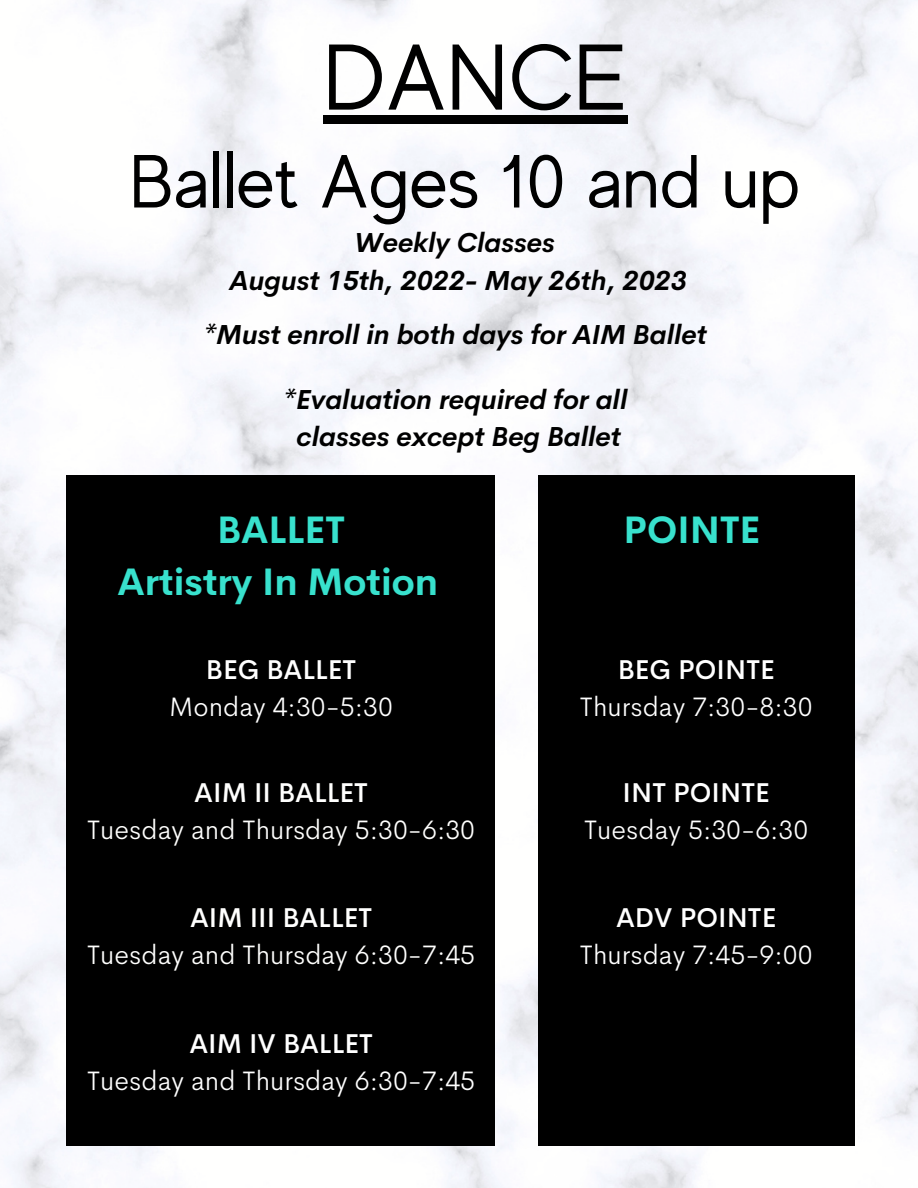
<style>
.page{position:relative;width:918px;height:1188px;background:#fff}
.page>*{position:absolute;margin:0;border:0;box-sizing:border-box;transform-origin:0 0}
.t1{font:93px "MADE Evolve Sans";color:#000}
.t2{font:75px "MADE Evolve Sans";color:#000}
.t3{font:700 37.5px "Cerebri Sans";color:#38e1cd}
.t4{font:italic 700 27px "Cerebri Sans";color:#000}
.t5{font:300 27px "Cerebri Sans";color:#fff}
.t6{font:300 27px "Cerebri Sans";color:#fffffe}
.t7{font:500 27px "Cerebri Sans";color:#fff}
.t8{font:500 27px "Cerebri Sans";color:#fffffe}
</style>
<div class="page">
<img style="left:0;top:0;width:918px;height:1188px">
<div style="left:323px;top:115px;width:304px;height:9px;background:#000"></div>
<div style="left:67px;top:476px;width:428px;height:670px;background:#000"></div>
<div style="left:538px;top:476px;width:316px;height:670px;background:#000"></div>
<p class="t1" style="left:323px;top:26px;width:306px">DANCE</p>
<p class="t2" style="left:129px;top:140px;width:672px">Ballet Ages 10 and up</p>
<p class="t4" style="left:355px;top:225px;width:202px">Weekly Classes</p>
<p class="t4" style="left:230px;top:263px;width:459px">August 15th, 2022- May 26th, 2023</p>
<p class="t4" style="left:204px;top:317px;width:505px">*Must enroll in both days for AIM Ballet</p>
<p class="t4" style="left:283px;top:382px;width:346px">*Evaluation required for all</p>
<p class="t4" style="left:297px;top:419px;width:326px">classes except Beg Ballet</p>
<p class="t3" style="left:217px;top:505px;width:129px">BALLET</p>
<p class="t3" style="left:118px;top:557px;width:322px">Artistry In Motion</p>
<p class="t7" style="left:206px;top:652px;width:152px">BEG BALLET</p>
<p class="t5" style="left:169px;top:689px;width:225px">Monday 4:30-5:30</p>
<p class="t8" style="left:194px;top:775px;width:175px">AIM II BALLET</p>
<p class="t6" style="left:87px;top:812px;width:390px">Tuesday and Thursday 5:30-6:30</p>
<p class="t8" style="left:190px;top:900px;width:184px">AIM III BALLET</p>
<p class="t6" style="left:87px;top:937px;width:390px">Tuesday and Thursday 6:30-7:45</p>
<p class="t7" style="left:189px;top:1026px;width:185px">AIM IV BALLET</p>
<p class="t5" style="left:87px;top:1063px;width:390px">Tuesday and Thursday 6:30-7:45</p>
<p class="t3" style="left:624px;top:505px;width:138px">POINTE</p>
<p class="t7" style="left:618px;top:652px;width:159px">BEG POINTE</p>
<p class="t5" style="left:580px;top:689px;width:234px">Thursday 7:30-8:30</p>
<p class="t7" style="left:623px;top:775px;width:149px">INT POINTE</p>
<p class="t5" style="left:584px;top:812px;width:226px">Tuesday 5:30-6:30</p>
<p class="t7" style="left:616px;top:900px;width:162px">ADV POINTE</p>
<p class="t5" style="left:580px;top:937px;width:234px">Thursday 7:45-9:00</p>
</div>
